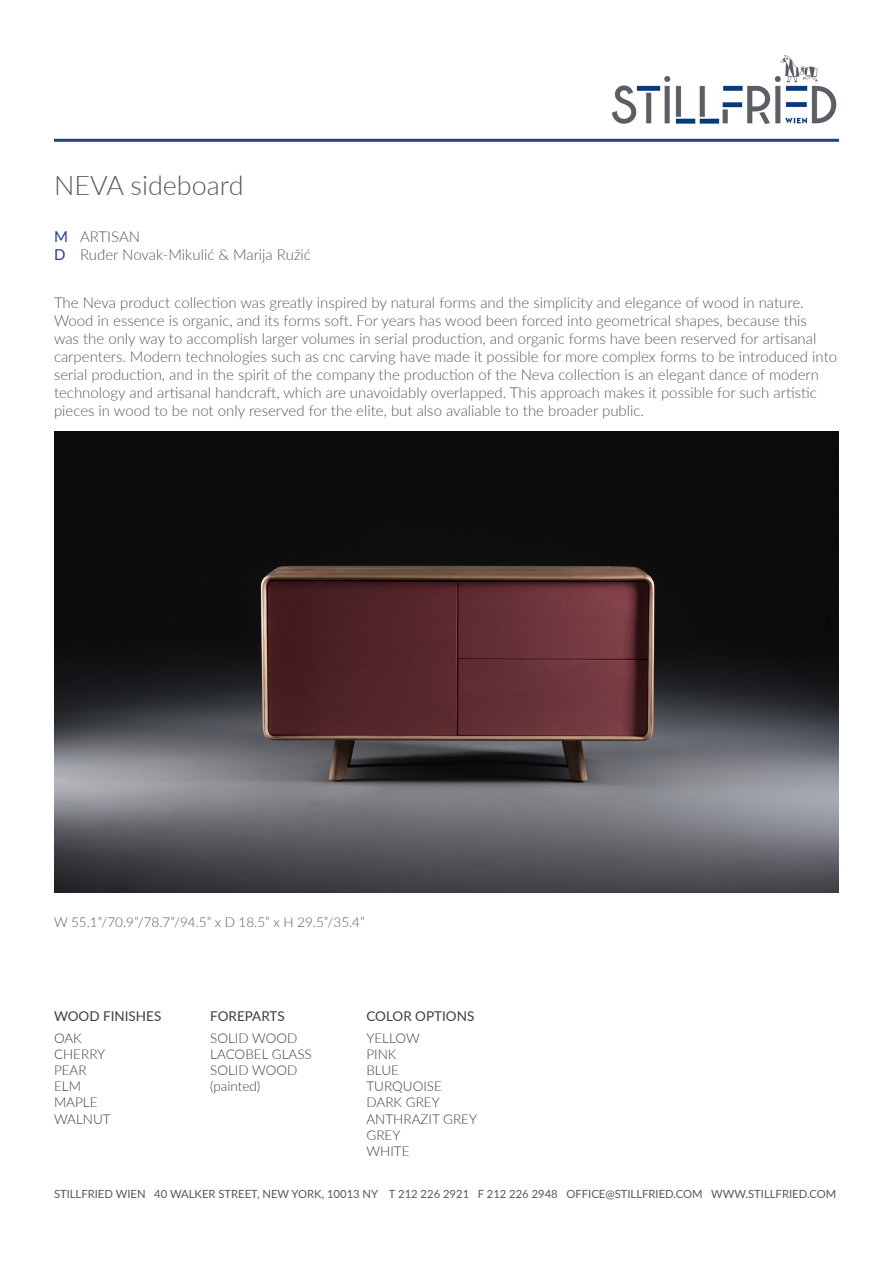
<style>
.page{position:relative;width:893px;height:1263px;background:#fff}
.page>*{position:absolute;margin:0;border:0;box-sizing:border-box;transform-origin:0 0}
.t1{font:300 27px "Lato";color:#58595b}
.t2{font:300 15px/18px "Lato";color:#59595b}
.t3{font:300 15px "Lato";color:#58595b}
.t4{font:15px "Lato";color:#253f8e}
.t5{font:300 13.5px/16.2px "Lato";color:#3e3e3f}
.t6{font:300 13.5px "Lato";color:#57585a}
.t7{font:13.5px "Lato";color:#3e3e3f}
.t8{font:11.25px "Lato";color:#57585a}
</style>
<div class="page">
<img style="left:605px;top:55px;width:234px;height:84px">
<hr style="left:54px;top:139px;width:785px;height:3px;background:#253f8e">
<img style="left:54px;top:432px;width:785px;height:460px">
<p class="t1" style="left:54px;top:167px;width:191px">NEVA sideboard</p>
<p class="t4" style="left:54px;top:226px;width:15px">M</p>
<p class="t4" style="left:54px;top:244px;width:13px">D</p>
<p class="t2" style="left:54px;top:293px;width:785px">The Neva product collection was greatly inspired by natural forms and the simplicity and elegance of wood in nature.<br>Wood in essence is organic, and its forms soft. For years has wood been forced into geometrical shapes, because this<br>was the only way to accomplish larger volumes in serial production, and organic forms have been reserved for artisanal carpenters. Modern technologies such as cnc carving have made it possible for more complex forms to be introduced into serial production, and in the spirit of the company the production of the Neva collection is an elegant dance of modern technology and artisanal handcraft, which are unavoidably overlapped. This approach makes it possible for such artistic pieces in wood to be not only reserved for the elite, but also avaliable to the broader public.</p>
<p class="t3" style="left:80px;top:226px;width:62px">ARTISAN</p>
<p class="t3" style="left:80px;top:244px;width:232px">Ruđer Novak-Mikulić &amp; Marija Ružić</p>
<p class="t6" style="left:54px;top:912px;width:312px">W 55.1”/70.9”/78.7”/94.5” x D 18.5” x H 29.5”/35.4”</p>
<p class="t7" style="left:54px;top:1006px;width:109px">WOOD FINISHES</p>
<p class="t7" style="left:210px;top:1006px;width:76px">FOREPARTS</p>
<p class="t7" style="left:366px;top:1006px;width:109px">COLOR OPTIONS</p>
<p class="t5" style="left:54px;top:1029px;width:58px">OAK<br>CHERRY<br>PEAR<br>ELM<br>MAPLE<br>WALNUT</p>
<p class="t5" style="left:210px;top:1029px;width:103px">SOLID WOOD<br>LACOBEL GLASS<br>SOLID WOOD (painted)</p>
<p class="t5" style="left:366px;top:1029px;width:112px">YELLOW<br>PINK<br>BLUE<br>TURQUOISE<br>DARK GREY<br>ANTHRAZIT GREY<br>GREY<br>WHITE</p>
<p class="t8" style="left:54px;top:1186px;width:784px">STILLFRIED WIEN 40 WALKER STREET, NEW YORK, 10013 NY T 212 226 2921 F 212 226 2948 OFFICE@STILLFRIED.COM WWW.STILLFRIED.COM</p>
</div>
